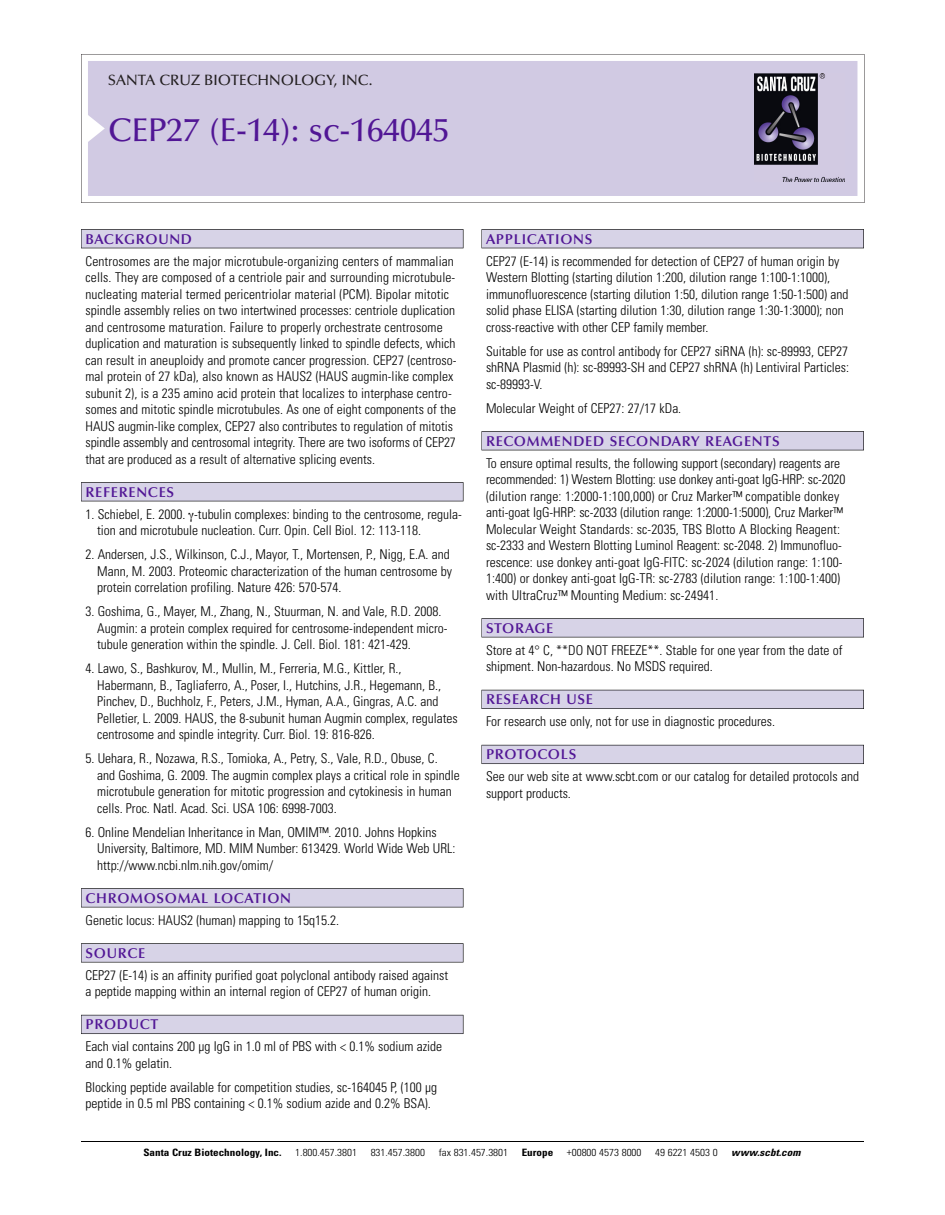
<style>
.page{position:relative;width:945px;height:1215px;background:#fff}
.page>*{position:absolute;margin:0;border:0;box-sizing:border-box;transform-origin:0 0}
.t1{font:500 33px "Optima";color:#511695}
.t2{font:500 15px "Optima";color:#231f20}
.t3{font:600 14.25px "Optima";letter-spacing:.05em;color:#511695}
.t4{font:300 condensed 13.5px/16.5px "Univers";color:#000}
.t5{font:300 condensed 10.2px "Univers";color:#000;scale:1.1 1}
.t6{font:700 condensed 10.2px "Univers";color:#000;scale:1.1 1}
.t7{font:italic 700 condensed 10.2px "Univers";letter-spacing:.005em;color:#000;scale:1.1 1}
</style>
<div class="page">
<svg style="left:81px;top:54px;width:783px;height:149px"></svg>
<div style="left:88px;top:61px;width:769px;height:135px;background:#d1cae3"></div>
<img style="left:755px;top:74px;width:90px;height:108px">
<div style="left:81px;top:229px;width:382px;height:19px;background:#525156"></div>
<div style="left:81px;top:230px;width:382px;height:18px;background:#d7d3e7"></div>
<div style="left:81px;top:482px;width:382px;height:19px;background:#525155"></div>
<div style="left:81px;top:483px;width:382px;height:18px;background:#d7d3e7"></div>
<div style="left:81px;top:888px;width:382px;height:19px;background:#545357"></div>
<div style="left:81px;top:889px;width:382px;height:18px;background:#d7d3e7"></div>
<div style="left:81px;top:943px;width:382px;height:19px;background:#575759"></div>
<div style="left:81px;top:944px;width:382px;height:18px;background:#d7d3e7"></div>
<div style="left:81px;top:1015px;width:382px;height:19px;background:#5b5a62"></div>
<div style="left:81px;top:1015px;width:382px;height:18px;background:#d7d3e7"></div>
<div style="left:482px;top:229px;width:382px;height:19px;background:#525156"></div>
<div style="left:482px;top:230px;width:381px;height:18px;background:#d7d3e7"></div>
<div style="left:482px;top:431px;width:382px;height:19px;background:#525155"></div>
<div style="left:482px;top:432px;width:381px;height:18px;background:#d7d3e7"></div>
<div style="left:482px;top:618px;width:382px;height:19px;background:#545357"></div>
<div style="left:482px;top:619px;width:381px;height:18px;background:#d7d3e7"></div>
<div style="left:482px;top:690px;width:382px;height:19px;background:#54535a"></div>
<div style="left:482px;top:690px;width:381px;height:18px;background:#d7d3e7"></div>
<div style="left:482px;top:745px;width:382px;height:19px;background:#5b5a62"></div>
<div style="left:482px;top:745px;width:381px;height:18px;background:#d7d3e7"></div>
<hr style="left:81px;top:1141px;width:783px;height:1px;background:#000">
<p class="t2" style="left:108px;top:74px;width:266px">SANTA CRUZ BIOTECHNOLOGY, INC.</p>
<h1 class="t1" style="left:108px;top:117px;width:343px">CEP27 (E-14): sc-164045</h1>
<p class="t3" style="left:86px;top:233px;width:108px">BACKGROUND</p>
<p class="t4" style="left:86px;top:254px;width:373px">Centrosomes are the major microtubule-organizing centers of mammalian cells. They are composed of a centriole pair and surrounding microtubule&shy;nucleating material termed pericentriolar material (PCM). Bipolar mitotic spindle assembly relies on two intertwined processes: centriole duplication and centrosome maturation. Failure to properly orchestrate centrosome duplication and maturation is subsequently linked to spindle defects, which can result in aneuploidy and promote cancer progression. CEP27 (centroso&shy;mal protein of 27 kDa), also known as HAUS2 (HAUS augmin-like complex subunit 2), is a 235 amino acid protein that localizes to interphase centro&shy;somes and mitotic spindle microtubules. As one of eight components of the HAUS augmin-like complex, CEP27 also contributes to regulation of mitotis spindle assembly and centrosomal integrity. There are two isoforms of CEP27 that are produced as a result of alternative splicing events.</p>
<p class="t3" style="left:86px;top:486px;width:90px">REFERENCES</p>
<p class="t4" style="left:97px;top:507px;width:366px;text-indent:-12px">1. Schiebel, E. 2000. -tubulin complexes: binding to the centrosome, regula&shy;tion and microtubule nucleation. Curr. Opin. Cell Biol. 12: 113-118.</p>
<p class="t4" style="left:97px;top:547px;width:356px;text-indent:-12px">2. Andersen, J.S., Wilkinson, C.J., Mayor, T., Mortensen, P., Nigg, E.A. and<br>Mann, M. 2003. Proteomic characterization of the human centrosome by protein correlation profiling. Nature 426: 570-574.</p>
<p class="t4" style="left:97px;top:604px;width:352px;text-indent:-12px">3. Goshima, G., Mayer, M., Zhang, N., Stuurman, N. and Vale, R.D. 2008.<br>Augmin: a protein complex required for centrosome-independent micro&shy;tubule generation within the spindle. J. Cell. Biol. 181: 421-429.</p>
<p class="t4" style="left:97px;top:661px;width:362px;text-indent:-12px">4. Lawo, S., Bashkurov, M., Mullin, M., Ferreria, M.G., Kittler, R., Habermann, B., Tagliaferro, A., Poser, I., Hutchins, J.R., Hegemann, B., Pinchev, D., Buchholz, F., Peters, J.M., Hyman, A.A., Gingras, A.C. and Pelletier, L. 2009. HAUS, the 8-subunit human Augmin complex, regulates centrosome and spindle integrity. Curr. Biol. 19: 816-826.</p>
<p class="t4" style="left:97px;top:751px;width:364px;text-indent:-12px">5. Uehara, R., Nozawa, R.S., Tomioka, A., Petry, S., Vale, R.D., Obuse, C.<br>and Goshima, G. 2009. The augmin complex plays a critical role in spindle microtubule generation for mitotic progression and cytokinesis in human cells. Proc. Natl. Acad. Sci. USA 106: 6998-7003.</p>
<p class="t4" style="left:97px;top:825px;width:360px;text-indent:-12px">6. Online Mendelian Inheritance in Man, OMIM™. 2010. Johns Hopkins<br>University, Baltimore, MD. MIM Number: 613429. World Wide Web URL: http://www.ncbi.nlm.nih.gov/omim/</p>
<p class="t3" style="left:86px;top:892px;width:207px">CHROMOSOMAL LOCATION</p>
<p class="t4" style="left:86px;top:913px;width:255px">Genetic locus: HAUS2 (human) mapping to 15q15.2.</p>
<p class="t3" style="left:86px;top:947px;width:61px">SOURCE</p>
<p class="t4" style="left:86px;top:968px;width:364px">CEP27 (E-14) is an affinity purified goat polyclonal antibody raised against a peptide mapping within an internal region of CEP27 of human origin.</p>
<p class="t3" style="left:86px;top:1019px;width:74px">PRODUCT</p>
<p class="t4" style="left:86px;top:1039px;width:358px">Each vial contains 200 µg IgG in 1.0 ml of PBS with &lt; 0.1% sodium azide and 0.1% gelatin.</p>
<p class="t4" style="left:86px;top:1080px;width:353px">Blocking peptide available for competition studies, sc-164045 P, (100 µg peptide in 0.5 ml PBS containing &lt; 0.1% sodium azide and 0.2% BSA).</p>
<p class="t3" style="left:486px;top:233px;width:108px">APPLICATIONS</p>
<p class="t4" style="left:486px;top:254px;width:364px">CEP27 (E-14) is recommended for detection of CEP27 of human origin by Western Blotting (starting dilution 1:200, dilution range 1:100-1:1000), immunofluorescence (starting dilution 1:50, dilution range 1:50-1:500) and solid phase ELISA (starting dilution 1:30, dilution range 1:30-1:3000); non cross-reactive with other CEP family member.</p>
<p class="t4" style="left:486px;top:344px;width:365px;text-align:justify">Suitable for use as control antibody for CEP27 siRNA (h): sc-89993, CEP27 shRNA Plasmid (h): sc-89993-SH and CEP27 shRNA (h) Lentiviral Particles: sc-89993-V.</p>
<p class="t4" style="left:486px;top:401px;width:197px">Molecular Weight of CEP27: 27/17 kDa.</p>
<p class="t3" style="left:486px;top:435px;width:295px">RECOMMENDED SECONDARY REAGENTS</p>
<p class="t4" style="left:486px;top:456px;width:361px">To ensure optimal results, the following support (secondary) reagents are recommended: 1) Western Blotting: use donkey anti-goat IgG-HRP: sc-2020 (dilution range: 1:2000-1:100,000) or Cruz Marker™ compatible donkey anti-goat IgG-HRP: sc-2033 (dilution range: 1:2000-1:5000), Cruz Marker™ Molecular Weight Standards: sc-2035, TBS Blotto A Blocking Reagent: sc-2333 and Western Blotting Luminol Reagent: sc-2048. 2) Immunofluo&shy;rescence: use donkey anti-goat IgG-FITC: sc-2024 (dilution range: 1:100- 1:400) or donkey anti-goat IgG-TR: sc-2783 (dilution range: 1:100-1:400) with UltraCruz™ Mounting Medium: sc-24941.</p>
<p class="t3" style="left:486px;top:622px;width:69px">STORAGE</p>
<p class="t4" style="left:486px;top:643px;width:358px">Store at 4° C, **DO NOT FREEZE**. Stable for one year from the date of shipment. Non-hazardous. No MSDS required.</p>
<p class="t3" style="left:486px;top:694px;width:109px">RESEARCH USE</p>
<p class="t4" style="left:486px;top:714px;width:290px">For research use only, not for use in diagnostic procedures.</p>
<p class="t3" style="left:486px;top:749px;width:92px">PROTOCOLS</p>
<p class="t4" style="left:486px;top:769px;width:375px">See our web site at www.scbt.com or our catalog for detailed protocols and support products.</p>
<p class="t6" style="left:143px;top:1148px;width:127px">Santa Cruz Biotechnology, Inc.</p>
<p class="t5" style="left:295px;top:1148px;width:58px">1.800.457.3801</p>
<p class="t5" style="left:371px;top:1148px;width:51px">831.457.3800</p>
<p class="t5" style="left:439px;top:1148px;width:65px">fax 831.457.3801</p>
<p class="t6" style="left:522px;top:1148px;width:30px">Europe</p>
<p class="t5" style="left:567px;top:1148px;width:69px">+00800 4573 8000</p>
<p class="t5" style="left:655px;top:1148px;width:58px">49 6221 4503 0</p>
<p class="t7" style="left:731px;top:1148px;width:64px">www.scbt.com</p>
</div>
